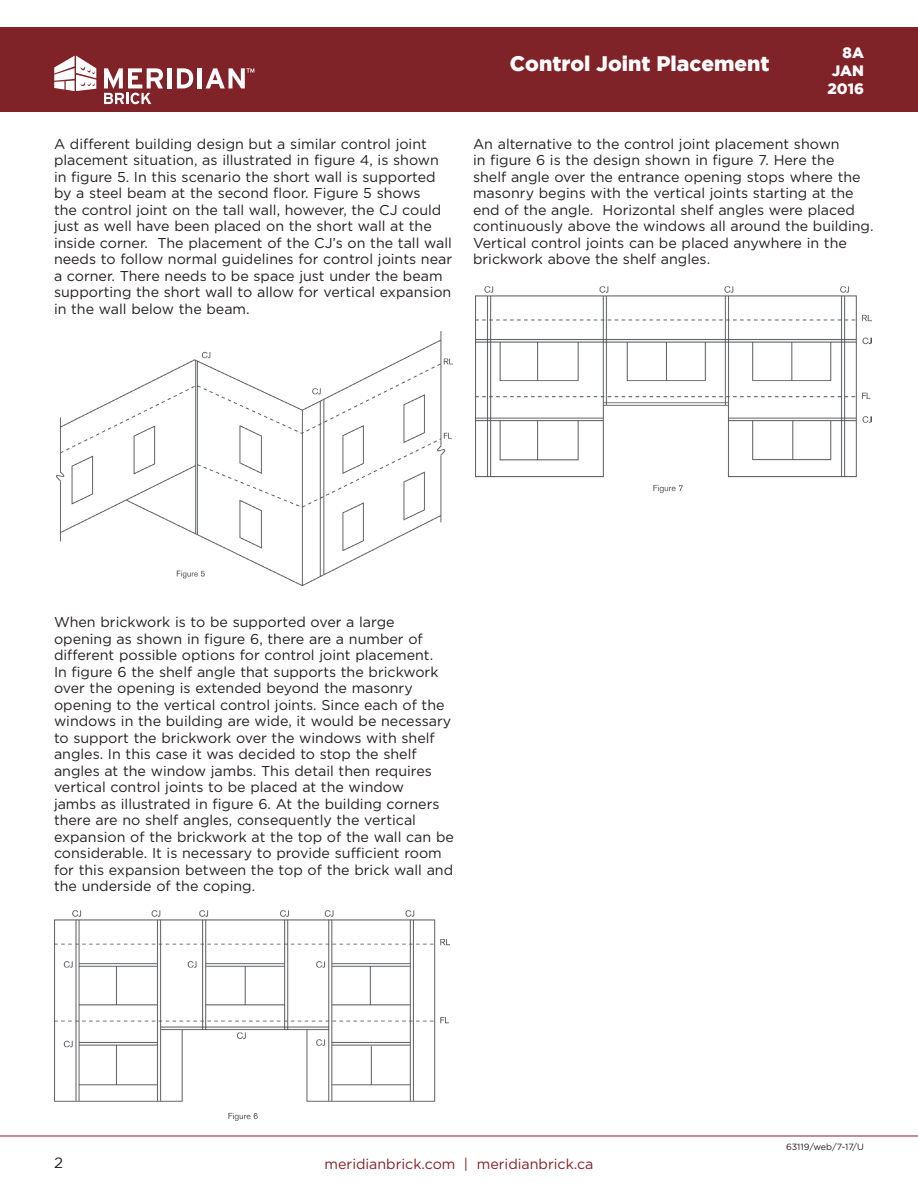
<style>
.page{position:relative;width:918px;height:1188px;background:#fff}
.page>*{position:absolute;margin:0;border:0;box-sizing:border-box;transform-origin:0 0}
.t1{font:900 21px "Gotham";color:#fff}
.t2{font:900 15px/18px "Gotham";color:#fff;text-align:justify}
.t3{font:15px "Gotham";color:#231f20}
.t4{font:14.25px/16.5px "Gotham";color:#231f20}
.t5{font:14.25px "Gotham";color:#802328}
.t6{font:9px "Gotham";color:#231f20}
</style>
<div class="page">
<div style="left:0;top:28px;width:918px;height:84px;background:#802328"></div>
<hr style="left:0;top:1136px;width:918px;height:1px;background:#802328">
<svg style="left:54px;top:56px;width:42px;height:35px"></svg>
<svg style="left:104px;top:68px;width:59px;height:36px"></svg>
<hr style="left:167px;top:68px;width:4px;height:20px;background:#fff">
<svg style="left:177px;top:68px;width:16px;height:20px"></svg>
<hr style="left:198px;top:68px;width:4px;height:20px;background:#fff">
<svg style="left:206px;top:68px;width:48px;height:20px"></svg>
<img style="left:56px;top:332px;width:396px;height:253px">
<img style="left:54px;top:910px;width:396px;height:210px">
<img style="left:475px;top:286px;width:396px;height:207px">
<p class="t4" style="left:54px;top:135px;width:400px">A different building design but a similar control joint placement situation, as illustrated in figure 4, is shown in figure 5. In this scenario the short wall is supported by a steel beam at the second floor. Figure 5 shows<br>the control joint on the tall wall, however, the CJ could just as well have been placed on the short wall at the inside corner. The placement of the CJ’s on the tall wall needs to follow normal guidelines for control joints near a corner. There needs to be space just under the beam supporting the short wall to allow for vertical expansion in the wall below the beam.</p>
<h1 class="t1" style="left:510px;top:51px;width:261px">Control Joint Placement</h1>
<p class="t2" style="left:827px;top:43px;width:38px;text-indent:15px">8A JAN 2016</p>
<p class="t4" style="left:473px;top:135px;width:402px">An alternative to the control joint placement shown<br>in figure 6 is the design shown in figure 7. Here the<br>shelf angle over the entrance opening stops where the masonry begins with the vertical joints starting at the end of the angle. Horizontal shelf angles were placed continuously above the windows all around the building.<br>Vertical control joints can be placed anywhere in the brickwork above the shelf angles.</p>
<p class="t4" style="left:54px;top:614px;width:401px">When brickwork is to be supported over a large opening as shown in figure 6, there are a number of different possible options for control joint placement.<br>In figure 6 the shelf angle that supports the brickwork over the opening is extended beyond the masonry opening to the vertical control joints. Since each of the windows in the building are wide, it would be necessary to support the brickwork over the windows with shelf angles. In this case it was decided to stop the shelf angles at the window jambs. This detail then requires vertical control joints to be placed at the window<br>jambs as illustrated in figure 6. At the building corners there are no shelf angles, consequently the vertical expansion of the brickwork at the top of the wall can be considerable. It is necessary to provide sufficient room for this expansion between the top of the brick wall and the underside of the coping.</p>
<p class="t6" style="left:786px;top:1141px;width:79px">63119/web/7-17/U</p>
<p class="t3" style="left:54px;top:1155px;width:10px">2</p>
<p class="t5" style="left:325px;top:1156px;width:270px">meridianbrick.com | meridianbrick.ca</p>
</div>
